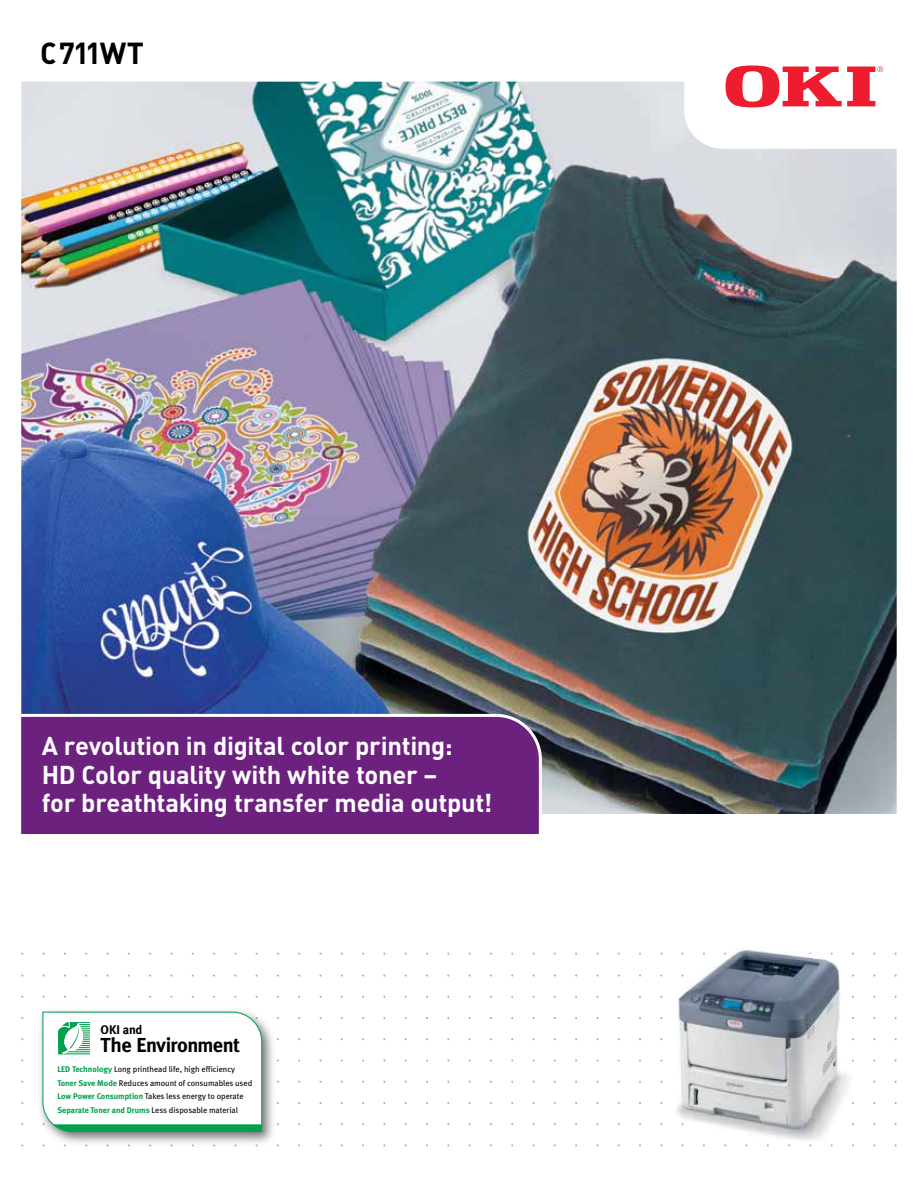
<style>
.page{position:relative;width:918px;height:1188px;background:#fff}
.page>*{position:absolute;margin:0;border:0;box-sizing:border-box;transform-origin:0 0}
.t1{font:700 30px "DIN";letter-spacing:-.055em;color:#000}
.t2{font:700 25.5px/28.5px "DIN";letter-spacing:-.015em;color:#fff}
.t3{font:20.25px "Meta Bold LF";letter-spacing:-.02em;color:#000}
.t4{font:12.45px "Meta Bold LF";letter-spacing:-.01em;color:#000}
.t5{font:8.25px/13.5px "Meta Book LF";color:#000}
.s1{font-family:"Meta Bold LF";color:#00a04c}
</style>
<div class="page">
<img style="left:21px;top:68px;width:876px;height:1078px">
<div style="left:21px;top:717px;width:518px;height:117px;background:#6c217f"></div>
<svg style="left:726px;top:65px;width:151px;height:42px"></svg>
<svg style="left:877px;top:66px;width:6px;height:6px"></svg>
<img style="left:672px;top:947px;width:184px;height:197px">
<img style="left:34px;top:1003px;width:245px;height:144px">
<svg style="left:42px;top:1011px;width:220px;height:121px"></svg>
<h1 class="t1" style="left:40px;top:33px;width:105px">C711WT</h1>
<h2 class="t2" style="left:42px;top:730px;width:452px">A revolution in digital color printing:<br>HD Color quality with white toner –<br>for breathtaking transfer media output!</h2>
<h3 class="t4" style="left:101px;top:1022px;width:43px">OKI and</h3>
<h3 class="t3" style="left:101px;top:1033px;width:141px">The Environment</h3>
<p class="t5" style="left:57px;top:1062px;width:196px"><span class="s1">LED Technology</span> Long printhead life, high efficiency <span class="s1">Toner Save Mode</span> Reduces amount of consumables used <span class="s1">Low Power Consumption</span> Takes less energy to operate <span class="s1">Separate Toner and Drums</span> Less disposable material</p>
</div>
